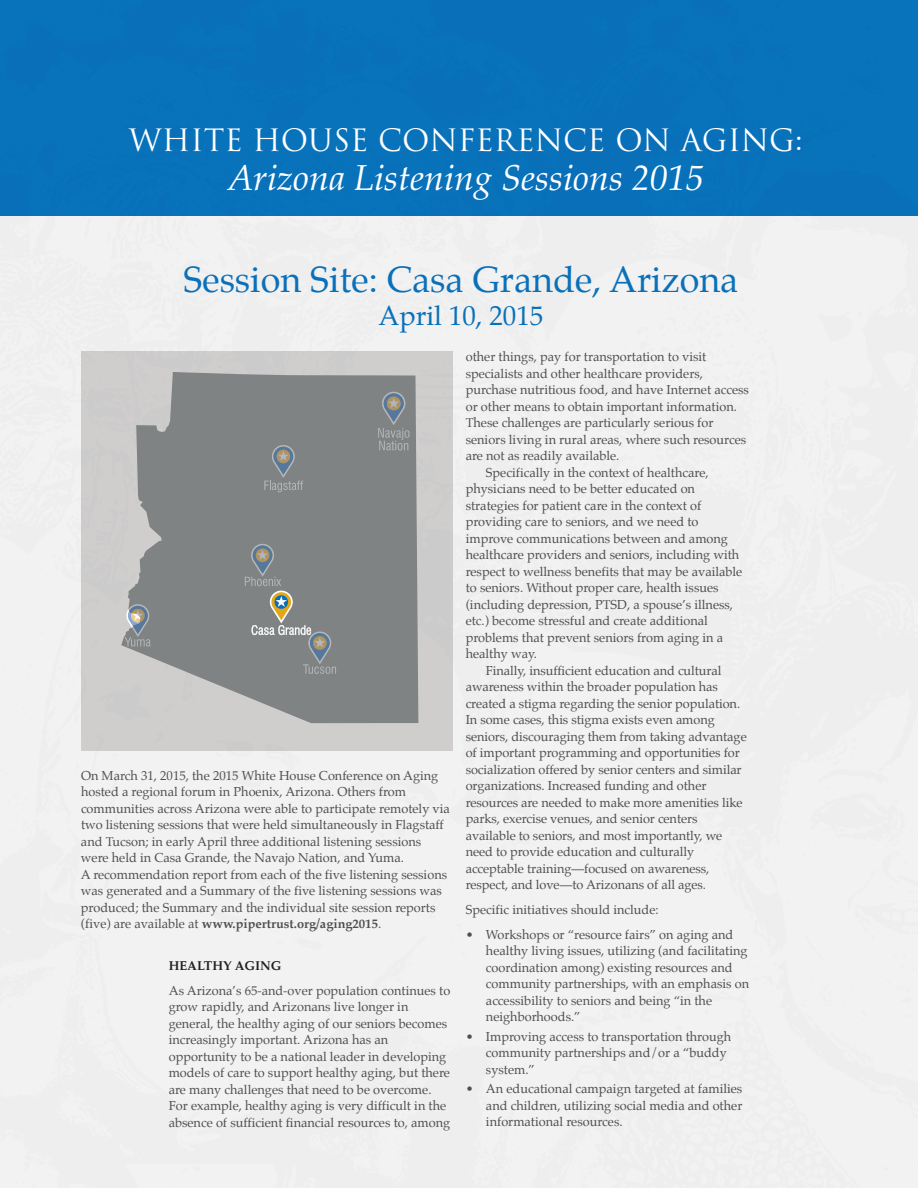
<style>
.page{position:relative;width:918px;height:1188px;background:#fff}
.page>*{position:absolute;margin:0;border:0;box-sizing:border-box;transform-origin:0 0}
.t1{font:36px "Palatino";color:#0970b9}
.t2{font:italic 36px "Palatino";color:#fff}
.t3{font:30px "Trajan";color:#fff}
.t4{font:27px "Palatino";color:#0970b9}
.t5{font:12.75px/16.5px "Palatino";color:#4e4f50}
.t6{font:700 12.75px "Palatino";color:#231f20}
.s1{font-weight:700}
</style>
<div class="page">
<div style="left:0;top:0;width:918px;height:216px;background:#0873bb"></div>
<div style="left:81px;top:351px;width:371px;height:400px;background:#d0cecd"></div>
<svg style="left:121px;top:372px;width:297px;height:351px;background:#8d8f90"></svg>
<svg style="left:264px;top:445px;width:39px;height:47px;background:#868a8c"></svg>
<svg style="left:245px;top:544px;width:91px;height:130px;background:#868989"></svg>
<svg style="left:125px;top:604px;width:26px;height:43px"></svg>
<svg style="left:378px;top:392px;width:32px;height:58px;background:#888c8e"></svg>
<h2 class="t3" style="left:129px;top:123px;width:675px">WHITE HOUSE CONFERENCE ON AGING:</h2>
<h1 class="t2" style="left:227px;top:156px;width:479px">Arizona Listening Sessions 2015</h1>
<h1 class="t1" style="left:184px;top:263px;width:556px">Session Site: Casa Grande, Arizona</h1>
<h3 class="t4" style="left:379px;top:303px;width:166px">April 10, 2015</h3>
<p class="t5" style="left:81px;top:768px;width:370px">On March 31, 2015, the 2015 White House Conference on Aging hosted a regional forum in Phoenix, Arizona. Others from communities across Arizona were able to participate remotely via two listening sessions that were held simultaneously in Flagstaff and Tucson; in early April three additional listening sessions were held in Casa Grande, the Navajo Nation, and Yuma.<br>A recommendation report from each of the five listening sessions was generated and a Summary of the five listening sessions was produced; the Summary and the individual site session reports (five) are available at <span class="s1">www.pipertrust.org/aging2015</span>.</p>
<p class="t6" style="left:169px;top:959px;width:114px">HealtHy aging</p>
<p class="t5" style="left:169px;top:983px;width:283px">As Arizona’s 65-and-over population continues to grow rapidly, and Arizonans live longer in general, the healthy aging of our seniors becomes increasingly important. Arizona has an opportunity to be a national leader in developing models of care to support healthy aging, but there are many challenges that need to be overcome.<br>For example, healthy aging is very difficult in the absence of sufficient financial resources to, among</p>
<p class="t5" style="left:466px;top:350px;width:242px">other things, pay for transportation to visit</p>
<p class="t5" style="left:466px;top:366px;width:239px">specialists and other healthcare providers,</p>
<p class="t5" style="left:466px;top:383px;width:285px">purchase nutritious food, and have Internet access</p>
<p class="t5" style="left:466px;top:399px;width:273px">or other means to obtain important information.</p>
<p class="t5" style="left:466px;top:416px;width:249px">These challenges are particularly serious for</p>
<p class="t5" style="left:466px;top:432px;width:282px">seniors living in rural areas, where such resources</p>
<p class="t5" style="left:466px;top:449px;width:155px">are not as readily available.</p>
<p class="t5" style="left:486px;top:465px;width:224px">Specifically in the context of healthcare,</p>
<p class="t5" style="left:466px;top:482px;width:231px">physicians need to be better educated on</p>
<p class="t5" style="left:466px;top:498px;width:237px">strategies for patient care in the context of</p>
<p class="t5" style="left:466px;top:515px;width:234px">providing care to seniors, and we need to</p>
<p class="t5" style="left:466px;top:531px;width:264px">improve communications between and among</p>
<p class="t5" style="left:466px;top:548px;width:275px">healthcare providers and seniors, including with</p>
<p class="t5" style="left:466px;top:564px;width:278px">respect to wellness benefits that may be available</p>
<p class="t5" style="left:466px;top:581px;width:254px">to seniors. Without proper care, health issues</p>
<p class="t5" style="left:466px;top:597px;width:269px">(including depression, PTSD, a spouse’s illness,</p>
<p class="t5" style="left:466px;top:614px;width:244px">etc.) become stressful and create additional</p>
<p class="t5" style="left:466px;top:630px;width:259px">problems that prevent seniors from aging in a</p>
<p class="t5" style="left:466px;top:647px;width:73px">healthy way.</p>
<p class="t5" style="left:486px;top:663px;width:237px">Finally, insufficient education and cultural</p>
<p class="t5" style="left:466px;top:680px;width:254px">awareness within the broader population has</p>
<p class="t5" style="left:466px;top:696px;width:276px">created a stigma regarding the senior population.</p>
<p class="t5" style="left:466px;top:713px;width:251px">In some cases, this stigma exists even among</p>
<p class="t5" style="left:466px;top:729px;width:283px">seniors, discouraging them from taking advantage</p>
<p class="t5" style="left:466px;top:746px;width:276px">of important programming and opportunities for</p>
<p class="t5" style="left:466px;top:762px;width:277px">socialization offered by senior centers and similar</p>
<p class="t5" style="left:466px;top:779px;width:242px">organizations. Increased funding and other</p>
<p class="t5" style="left:466px;top:795px;width:278px">resources are needed to make more amenities like</p>
<p class="t5" style="left:466px;top:812px;width:233px">parks, exercise venues, and senior centers</p>
<p class="t5" style="left:466px;top:828px;width:258px">available to seniors, and most importantly, we</p>
<p class="t5" style="left:466px;top:845px;width:230px">need to provide education and culturally</p>
<p class="t5" style="left:466px;top:861px;width:245px">acceptable training—focused on awareness,</p>
<p class="t5" style="left:466px;top:878px;width:242px">respect, and love—to Arizonans of all ages.</p>
<p class="t5" style="left:466px;top:903px;width:194px">Specific initiatives should include:</p>
<p class="t5" style="left:486px;top:927px;width:265px;text-indent:-20px">• Workshops or “resource fairs” on aging and healthy living issues, utilizing (and facilitating coordination among) existing resources and community partnerships, with an emphasis on accessibility to seniors and being “in the neighborhoods.”</p>
<p class="t5" style="left:486px;top:1029px;width:247px;text-indent:-20px">• Improving access to transportation through community partnerships and/or a “buddy system.”</p>
<p class="t5" style="left:486px;top:1082px;width:258px;text-align:justify;text-indent:-20px">• An educational campaign targeted at families and children, utilizing social media and other informational resources.</p>
</div>
